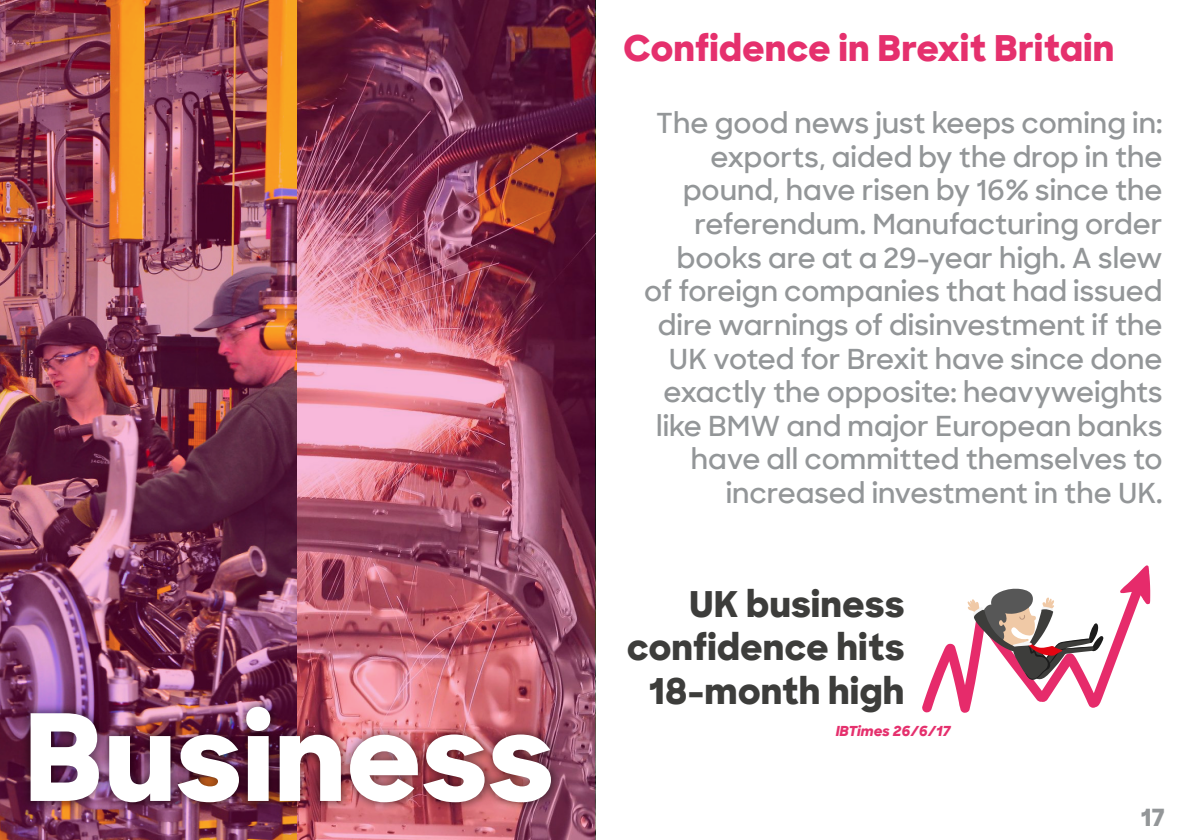
<style>
.page{position:relative;width:1191px;height:840px;background:#fff}
.page>*{position:absolute;margin:0;border:0;box-sizing:border-box;transform-origin:0 0}
.t1{font:800 120px "Sharp Unity";color:#fff}
.t2{font:800 36px/43.2px "Sharp Unity";color:#3d3d3b;text-align:right}
.t3{font:800 36px "Sharp Unity";color:#e5306d}
.t4{font:600 28px/33.6px "Sharp Unity";color:#939698;text-align:right}
.t5{font:800 24px "Sharp Unity";color:#939698}
.t6{font:italic 800 14px "Sharp Unity";color:#e5306d}
</style>
<div class="page">
<svg style="left:922px;top:565px;width:228px;height:147px"></svg>
<img style="left:0;top:0;width:594px;height:839px">
<div style="left:21px;top:696px;width:540px;height:115px;background:#000;opacity:.45"></div>
<h1 class="t1" style="left:24px;top:677px;width:532px">Business</h1>
<p class="t3" style="left:623px;top:24px;width:493px">Confidence in Brexit Britain</p>
<p class="t4" style="left:644px;top:106px;width:520px">The good news just keeps coming in: exports, aided by the drop in the pound, have risen by 16% since the referendum. Manufacturing order books are at a 29-year high. A slew of foreign companies that had issued dire warnings of disinvestment if the UK voted for Brexit have since done exactly the opposite: heavyweights like BMW and major European banks have all committed themselves to increased investment in the UK.</p>
<p class="t2" style="left:626px;top:582px;width:279px">UK business confidence hits<br>18-month high</p>
<p class="t6" style="left:835px;top:721px;width:117px">IBTimes 26/6/17</p>
<p class="t5" style="left:1140px;top:800px;width:26px">17</p>
</div>
